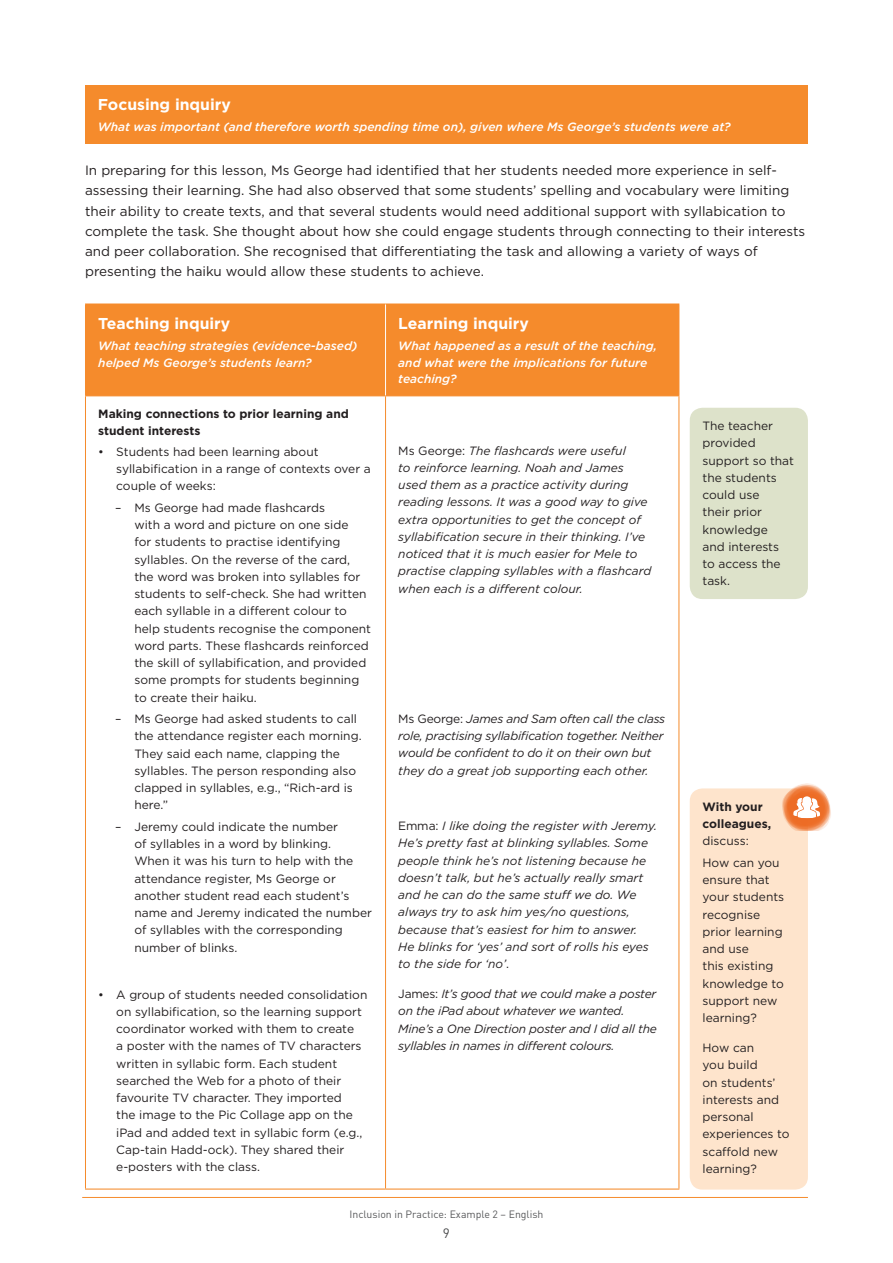
<style>
.page{position:relative;width:893px;height:1263px;background:#fff}
.page>*{position:absolute;margin:0;border:0;box-sizing:border-box;transform-origin:0 0}
.TABLE_HEADING{font:700 15.75px "Gotham";color:#fff}
.BODY_TEXT{font:13.5px/20.2px "Gotham";color:#231f20}
.t1{font:13.5px "DIN Pro";color:#4b4c4d}
.TABLE_PULLOUTS{font:12px/17.2px "Gotham";color:#231f20}
.BODY_TEXT-2{font:italic 12px/17.2px "Gotham";color:#231f20}
.BODY_TEXT-3{font:italic 12px/17.2px "Gotham";letter-spacing:-.02em;color:#231f20}
.TABLE_SUBHEAD{font:italic 500 12px/16.5px "Gotham";color:#fff}
.TABLE_HEADING_TWO{font:700 12px/17.2px "Gotham";color:#231f20}
.TABLE_PULLOUTS-2{font:700 12px/17.2px "Gotham";color:#231f20}
.t2{font:10.5px "DIN Pro";color:#57585a}
.s1{font-style:normal}
.s2{font-weight:400}
</style>
<div class="page">
<hr style="left:82px;top:1197px;width:726px;height:1px;background:#f58b2c">
<div style="left:85px;top:85px;width:723px;height:59px;background:#f58b2c"></div>
<div style="left:86px;top:305px;width:592px;height:90px;background:#f58b2c"></div>
<hr style="left:85px;top:396px;width:1px;height:792px;background:#f58b2c">
<hr style="left:385px;top:396px;width:1px;height:792px;background:#f58b2c">
<hr style="left:678px;top:396px;width:1px;height:792px;background:#f58b2c">
<hr style="left:85px;top:1188px;width:301px;height:1px;background:#f58b2c">
<hr style="left:386px;top:1188px;width:293px;height:1px;background:#f58b2c">
<hr style="left:85px;top:304px;width:301px;height:1px;background:#f58b2c">
<hr style="left:85px;top:304px;width:1px;height:91px;background:#f58b2c">
<hr style="left:386px;top:304px;width:293px;height:1px;background:#f58b2c">
<hr style="left:678px;top:304px;width:1px;height:91px;background:#f58b2c">
<hr style="left:85px;top:395px;width:301px;height:1px;background:#f58b2c">
<hr style="left:386px;top:395px;width:293px;height:1px;background:#f58b2c">
<hr style="left:385px;top:304px;width:1px;height:91px;background:#fff">
<div style="left:690px;top:408px;width:118px;height:191px;background:#dde2ca;border-radius:13px"></div>
<div style="left:690px;top:788px;width:118px;height:401px;background:#fee4cc;border-radius:13px"></div>
<img style="left:782px;top:784px;width:49px;height:46px">
<svg style="left:793px;top:796px;width:27px;height:22px"></svg>
<p class="TABLE_HEADING" style="left:98px;top:94px;width:134px">Focusing inquiry</p>
<p class="TABLE_SUBHEAD" style="left:98px;top:118px;width:634px">What was important (and therefore worth spending time on), given where Ms George’s students were at?</p>
<p class="BODY_TEXT" style="left:85px;top:160px;width:722px">In preparing for this lesson, Ms George had identified that her students needed more experience in self&shy;assessing their learning. She had also observed that some students’ spelling and vocabulary were limiting their ability to create texts, and that several students would need additional support with syllabication to complete the task. She thought about how she could engage students through connecting to their interests and peer collaboration. She recognised that differentiating the task and allowing a variety of ways of presenting the haiku would allow these students to achieve.</p>
<p class="TABLE_HEADING" style="left:98px;top:313px;width:134px">Teaching inquiry</p>
<p class="TABLE_SUBHEAD" style="left:98px;top:337px;width:261px">What teaching strategies (evidence-based) helped Ms George’s students learn?</p>
<p class="TABLE_HEADING_TWO" style="left:98px;top:405px;width:252px">Making connections to prior learning and student interests</p>
<p class="TABLE_PULLOUTS" style="left:116px;top:443px;width:256px;text-indent:-18px">• Students had been learning about syllabification in a range of contexts over a couple of weeks:</p>
<p class="TABLE_PULLOUTS" style="left:134px;top:499px;width:238px;text-indent:-19px">– Ms George had made flashcards<br>with a word and picture on one side<br>for students to practise identifying syllables. On the reverse of the card, the word was broken into syllables for students to self-check. She had written each syllable in a different colour to help students recognise the component word parts. These flashcards reinforced the skill of syllabification, and provided some prompts for students beginning to create their haiku.</p>
<p class="TABLE_PULLOUTS" style="left:134px;top:710px;width:229px;text-indent:-19px">– Ms George had asked students to call the attendance register each morning.<br>They said each name, clapping the syllables. The person responding also clapped in syllables, e.g., “Rich-ard is here.”</p>
<p class="TABLE_PULLOUTS" style="left:134px;top:818px;width:239px;text-indent:-19px">– Jeremy could indicate the number<br>of syllables in a word by blinking.<br>When it was his turn to help with the attendance register, Ms George or another student read each student’s name and Jeremy indicated the number of syllables with the corresponding number of blinks.</p>
<p class="TABLE_PULLOUTS" style="left:116px;top:985px;width:253px;text-indent:-18px">• A group of students needed consolidation on syllabification, so the learning support coordinator worked with them to create<br>a poster with the names of TV characters written in syllabic form. Each student searched the Web for a photo of their favourite TV character. They imported<br>the image to the Pic Collage app on the iPad and added text in syllabic form (e.g., Cap-tain Hadd-ock). They shared their e-posters with the class.</p>
<p class="TABLE_HEADING" style="left:398px;top:313px;width:132px">Learning inquiry</p>
<p class="TABLE_SUBHEAD" style="left:398px;top:337px;width:260px">What happened as a result of the teaching, and what were the implications for future teaching?</p>
<p class="BODY_TEXT-2" style="left:398px;top:441px;width:255px"><span class="s1">Ms George:</span> The flashcards were useful<br>to reinforce learning. Noah and James used them as a practice activity during reading lessons. It was a good way to give extra opportunities to get the concept of syllabification secure in their thinking. I’ve noticed that it is much easier for Mele to practise clapping syllables with a flashcard when each is a different colour.</p>
<p class="BODY_TEXT-3" style="left:398px;top:710px;width:268px"><span class="s1">Ms George:</span> James and Sam often call the class role, practising syllabification together. Neither would be confident to do it on their own but they do a great job supporting each other.</p>
<p class="BODY_TEXT-2" style="left:398px;top:817px;width:260px"><span class="s1">Emma:</span> I like doing the register with Jeremy.<br>He’s pretty fast at blinking syllables. Some people think he’s not listening because he doesn’t talk, but he’s actually really smart and he can do the same stuff we do. We always try to ask him yes/no questions, because that’s easiest for him to answer.<br>He blinks for ‘yes’ and sort of rolls his eyes to the side for ‘no’<span class="s1">.</span></p>
<p class="BODY_TEXT-3" style="left:398px;top:985px;width:260px"><span class="s1">James:</span> It’s good that we could make a poster on the iPad about whatever we wanted.<br>Mine’s a One Direction poster and I did all the syllables in names in different colours.</p>
<p class="t2" style="left:349px;top:1207px;width:195px">Inclusion in Practice: Example 2 – English</p>
<p class="t1" style="left:443px;top:1224px;width:9px">9</p>
<p class="TABLE_PULLOUTS" style="left:702px;top:417px;width:93px">The teacher provided support so that the students could use<br>their prior knowledge<br>and interests to access the task.</p>
<p class="TABLE_PULLOUTS-2" style="left:702px;top:798px;width:70px">With your colleagues, <span class="s2">discuss:</span></p>
<p class="TABLE_PULLOUTS" style="left:702px;top:854px;width:83px">How can you ensure that your students recognise prior learning and use<br>this existing knowledge to support new learning?</p>
<p class="TABLE_PULLOUTS" style="left:702px;top:1039px;width:88px">How can<br>you build<br>on students’ interests and personal experiences to scaffold new learning?</p>
</div>
